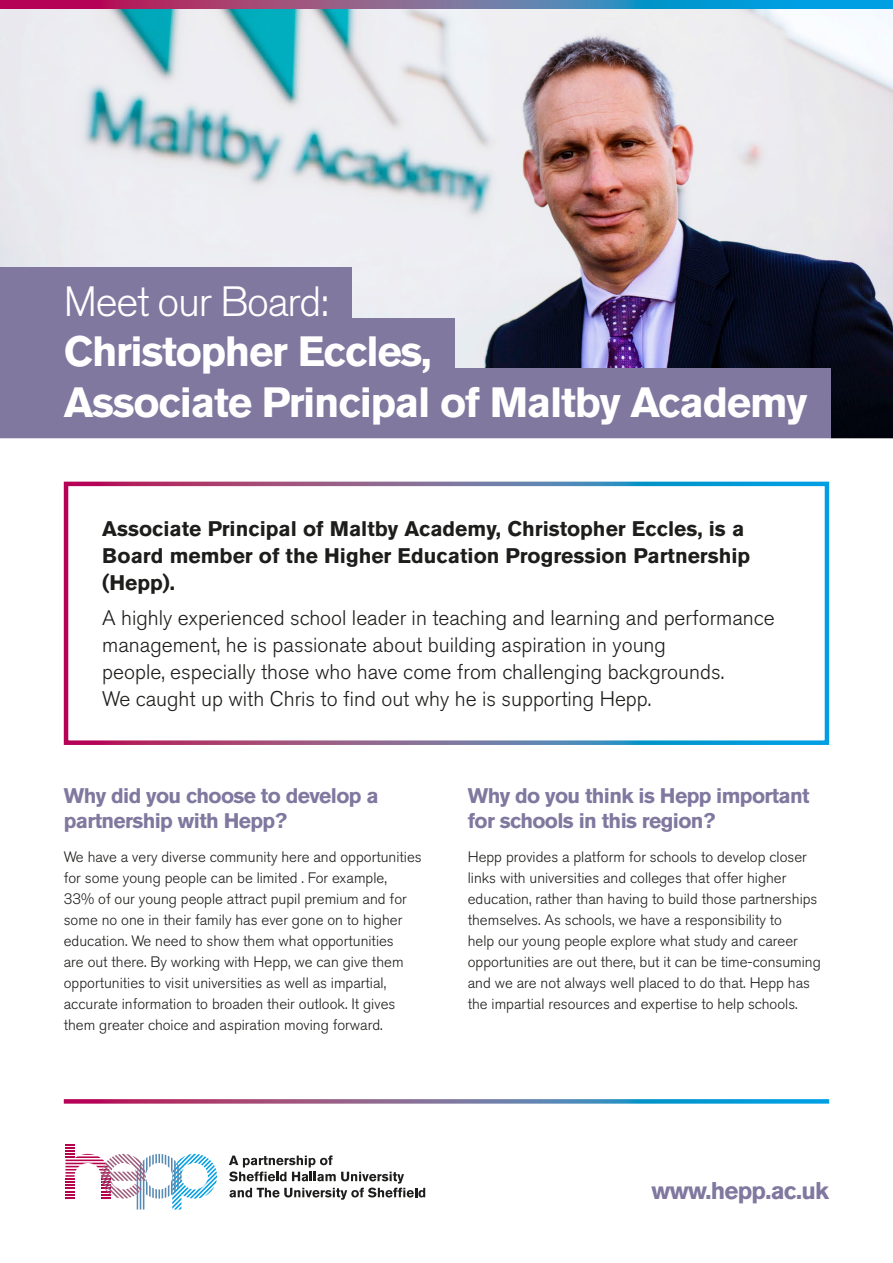
<style>
.page{position:relative;width:893px;height:1263px;background:#fff}
.page>*{position:absolute;margin:0;border:0;box-sizing:border-box;transform-origin:0 0}
.t1{font:700 42px/50.4px "Akzidenz Grotesk BE";letter-spacing:-.03em;color:#fff}
.t2{font:300 42px "Akzidenz Grotesk BE";letter-spacing:-.03em;color:#fff}
.t3{font:700 24px "Akzidenz Grotesk BE";letter-spacing:-.03em;color:#80789f}
.t4{font:300 21px/27px "Akzidenz Grotesk BE";color:#1d1d1b}
.t5{font:700 21px/27px "Akzidenz Grotesk BE";color:#1d1d1b}
.t6{font:700 21px/25.2px "Akzidenz Grotesk BE";letter-spacing:-.03em;color:#80789f}
.t7{font:300 15px/21px "Akzidenz Grotesk BE";color:#1d1d1b}
</style>
<div class="page">
<img style="left:0;top:9px;width:893px;height:429px">
<div style="left:0;top:267px;width:351px;height:72px;background:#80789f"></div>
<div style="left:0;top:318px;width:454px;height:72px;background:#80789f"></div>
<div style="left:0;top:368px;width:830px;height:72px;background:#80789f"></div>
<svg style="left:65px;top:1144px;width:152px;height:65px"></svg>
<svg style="left:229px;top:1155px;width:196px;height:45px"></svg>
<svg style="left:64px;top:1099px;width:765px;height:5px;background:#7678a6"></svg>
<div style="left:0;top:0;width:65px;height:9px;background:#b50156"></div>
<div style="left:829px;top:0;width:64px;height:9px;background:#009fe3"></div>
<svg style="left:65px;top:0;width:764px;height:9px;background:#676a9d"></svg>
<div style="left:0;top:438px;width:893px;height:8px;background:#fff"></div>
<h1 class="t2" style="left:64px;top:278px;width:266px">Meet our Board:</h1>
<h1 class="t1" style="left:64px;top:326px;width:745px">Christopher Eccles,<br>Associate Principal of Maltby Academy</h1>
<h3 class="t5" style="left:102px;top:515px;width:649px">Associate Principal of Maltby Academy, Christopher Eccles, is a<br>Board member of the Higher Education Progression Partnership (Hepp).</h3>
<p class="t4" style="left:102px;top:605px;width:674px">A highly experienced school leader in teaching and learning and performance management, he is passionate about building aspiration in young<br>people, especially those who have come from challenging backgrounds.<br>We caught up with Chris to find out why he is supporting Hepp.</p>
<h3 class="t6" style="left:64px;top:783px;width:316px">Why did you choose to develop a partnership with Hepp?</h3>
<p class="t7" style="left:64px;top:847px;width:359px">We have a very diverse community here and opportunities for some young people can be limited . For example,<br>33% of our young people attract pupil premium and for some no one in their family has ever gone on to higher education. We need to show them what opportunities<br>are out there. By working with Hepp, we can give them opportunities to visit universities as well as impartial, accurate information to broaden their outlook. It gives them greater choice and aspiration moving forward.</p>
<h3 class="t6" style="left:468px;top:783px;width:343px">Why do you think is Hepp important for schools in this region?</h3>
<p class="t7" style="left:468px;top:847px;width:355px">Hepp provides a platform for schools to develop closer links with universities and colleges that offer higher education, rather than having to build those partnerships themselves. As schools, we have a responsibility to<br>help our young people explore what study and career opportunities are out there, but it can be time-consuming and we are not always well placed to do that. Hepp has the impartial resources and expertise to help schools.</p>
<h2 class="t3" style="left:652px;top:1177px;width:179px">www.hepp.ac.uk</h2>
</div>
